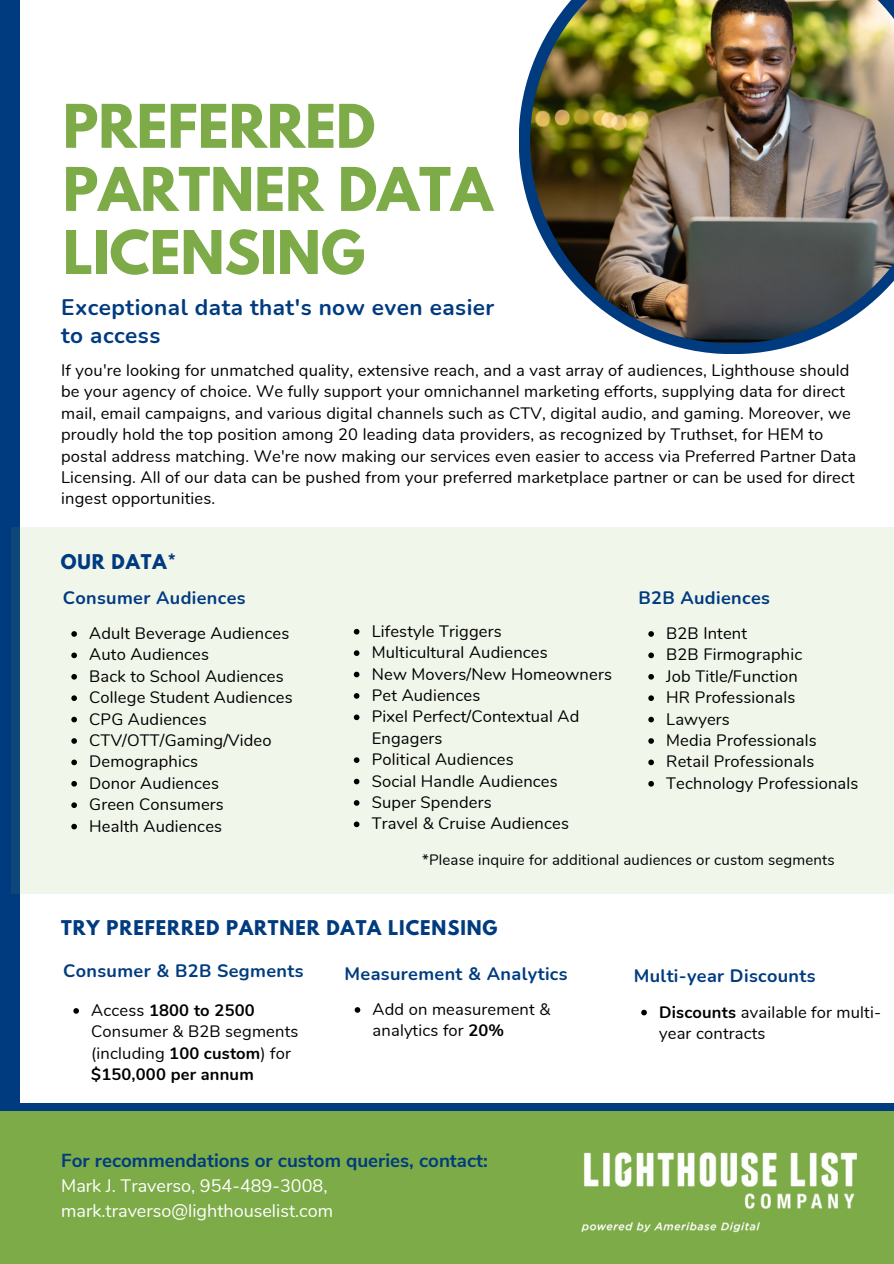
<style>
.page{position:relative;width:894px;height:1264px;background:#fff}
.page>*{position:absolute;margin:0;border:0;box-sizing:border-box;transform-origin:0 0}
.t1{font:700 53.25px/63px "League Spartan";color:#7cab47}
.t2{font:700 22.5px/28.2px "Nunito";letter-spacing:.02em;color:#003b80}
.t3{font:700 18.75px "Nunito Sans";color:#003b80}
.t4{font:700 18px "Nunito";letter-spacing:.02em;color:#003b80}
.t5{font:18px "Nunito";color:#fff}
.t6{font:700 18px "League Spartan";letter-spacing:.05em;color:#003b80}
.t7{font:16.5px/21.5px "Nunito";letter-spacing:.01em;color:#000}
.t8{font:15px "Nunito";letter-spacing:.01em;color:#000}
.s1{font-weight:700}
</style>
<div class="page">
<div style="left:0;top:1103px;width:893px;height:154px;background:#003b80"></div>
<div style="left:0;top:1111px;width:893px;height:152px;background:#7cab47"></div>
<img style="left:581px;top:1152px;width:276px;height:81px">
<div style="left:0;top:0;width:19px;height:1108px;background:#003b80"></div>
<svg style="left:519px;top:72px;width:282px;height:282px"></svg>
<img style="left:530px;top:0;width:363px;height:343px">
<div style="left:11px;top:527px;width:882px;height:366px;background:#f1f6eb"></div>
<svg style="left:73px;top:1008px;width:6px;height:5px"></svg>
<svg style="left:354px;top:1007px;width:6px;height:5px"></svg>
<svg style="left:641px;top:1009px;width:5px;height:6px"></svg>
<svg style="left:71px;top:631px;width:6px;height:5px"></svg>
<svg style="left:71px;top:652px;width:6px;height:6px"></svg>
<svg style="left:71px;top:674px;width:6px;height:5px"></svg>
<svg style="left:71px;top:695px;width:6px;height:6px"></svg>
<svg style="left:71px;top:716px;width:6px;height:6px"></svg>
<svg style="left:71px;top:738px;width:6px;height:5px"></svg>
<svg style="left:71px;top:759px;width:6px;height:6px"></svg>
<svg style="left:71px;top:781px;width:6px;height:5px"></svg>
<svg style="left:71px;top:802px;width:6px;height:6px"></svg>
<svg style="left:71px;top:823px;width:6px;height:6px"></svg>
<svg style="left:648px;top:631px;width:5px;height:5px"></svg>
<svg style="left:648px;top:652px;width:5px;height:6px"></svg>
<svg style="left:648px;top:674px;width:5px;height:5px"></svg>
<svg style="left:648px;top:695px;width:5px;height:6px"></svg>
<svg style="left:648px;top:716px;width:5px;height:6px"></svg>
<svg style="left:648px;top:738px;width:5px;height:5px"></svg>
<svg style="left:648px;top:759px;width:5px;height:6px"></svg>
<svg style="left:648px;top:781px;width:5px;height:5px"></svg>
<svg style="left:354px;top:629px;width:5px;height:5px"></svg>
<svg style="left:354px;top:650px;width:5px;height:6px"></svg>
<svg style="left:354px;top:671px;width:5px;height:6px"></svg>
<svg style="left:354px;top:693px;width:5px;height:5px"></svg>
<svg style="left:354px;top:714px;width:5px;height:6px"></svg>
<svg style="left:354px;top:757px;width:5px;height:6px"></svg>
<svg style="left:354px;top:778px;width:5px;height:6px"></svg>
<svg style="left:354px;top:800px;width:5px;height:5px"></svg>
<svg style="left:354px;top:821px;width:5px;height:6px"></svg>
<p class="t1" style="left:63px;top:102px;width:431px">PREFERRED<br>PARTNER DATA<br>LICENSING</p>
<p class="t2" style="left:61px;top:293px;width:434px">Exceptional data that's now even easier to access</p>
<p class="t7" style="left:61px;top:360px;width:796px">If you're looking for unmatched quality, extensive reach, and a vast array of audiences, Lighthouse should be your agency of choice. We fully support your omnichannel marketing efforts, supplying data for direct mail, email campaigns, and various digital channels such as CTV, digital audio, and gaming. Moreover, we proudly hold the top position among 20 leading data providers, as recognized by Truthset, for HEM to postal address matching. We're now making our services even easier to access via Preferred Partner Data Licensing. All of our data can be pushed from your preferred marketplace partner or can be used for direct ingest opportunities.</p>
<p class="t6" style="left:61px;top:552px;width:117px">OUR DATA*</p>
<p class="t4" style="left:63px;top:585px;width:184px">Consumer Audiences</p>
<p class="t4" style="left:638px;top:585px;width:133px">B2B Audiences</p>
<p class="t7" style="left:89px;top:623px;width:201px">Adult Beverage Audiences</p>
<p class="t7" style="left:89px;top:644px;width:121px">Auto Audiences</p>
<p class="t7" style="left:89px;top:665px;width:196px">Back to School Audiences</p>
<p class="t7" style="left:89px;top:687px;width:205px">College Student Audiences</p>
<p class="t7" style="left:89px;top:708px;width:119px">CPG Audiences</p>
<p class="t7" style="left:89px;top:730px;width:184px">CTV/OTT/Gaming/Video</p>
<p class="t7" style="left:89px;top:751px;width:110px">Demographics</p>
<p class="t7" style="left:89px;top:772px;width:131px">Donor Audiences</p>
<p class="t7" style="left:89px;top:794px;width:136px">Green Consumers</p>
<p class="t7" style="left:89px;top:815px;width:134px">Health Audiences</p>
<p class="t7" style="left:371px;top:620px;width:131px">Lifestyle Triggers</p>
<p class="t7" style="left:371px;top:642px;width:177px">Multicultural Audiences</p>
<p class="t7" style="left:371px;top:663px;width:241px">New Movers/New Homeowners</p>
<p class="t7" style="left:371px;top:685px;width:110px">Pet Audiences</p>
<p class="t7" style="left:371px;top:706px;width:209px">Pixel Perfect/Contextual Ad<br>Engagers</p>
<p class="t7" style="left:371px;top:749px;width:143px">Political Audiences</p>
<p class="t7" style="left:371px;top:770px;width:187px">Social Handle Audiences</p>
<p class="t7" style="left:371px;top:791px;width:121px">Super Spenders</p>
<p class="t7" style="left:371px;top:813px;width:199px">Travel &amp; Cruise Audiences</p>
<p class="t7" style="left:666px;top:623px;width:82px">B2B Intent</p>
<p class="t7" style="left:666px;top:644px;width:137px">B2B Firmographic</p>
<p class="t7" style="left:666px;top:665px;width:133px">Job Title/Function</p>
<p class="t7" style="left:666px;top:687px;width:131px">HR Professionals</p>
<p class="t7" style="left:666px;top:708px;width:65px">Lawyers</p>
<p class="t7" style="left:666px;top:730px;width:152px">Media Professionals</p>
<p class="t7" style="left:666px;top:751px;width:149px">Retail Professionals</p>
<p class="t7" style="left:666px;top:772px;width:194px">Technology Professionals</p>
<p class="t8" style="left:422px;top:849px;width:414px">*Please inquire for additional audiences or custom segments</p>
<p class="t6" style="left:61px;top:918px;width:438px">TRY PREFERRED PARTNER DATA LICENSING</p>
<p class="t4" style="left:63px;top:958px;width:242px">Consumer &amp; B2B Segments</p>
<p class="t4" style="left:344px;top:961px;width:224px">Measurement &amp; Analytics</p>
<p class="t4" style="left:633px;top:963px;width:183px">Multi-year Discounts</p>
<p class="t7" style="left:91px;top:999px;width:208px">Access <span class="s1">1800 to 2500<br></span>Consumer &amp; B2B segments (including <span class="s1">100 custom</span>) for <span class="s1">$150,000 per annum</span></p>
<p class="t7" style="left:372px;top:998px;width:179px">Add on measurement &amp; analytics for <span class="s1">20%</span></p>
<p class="t7" style="left:659px;top:1001px;width:223px"><span class="s1">Discounts</span> available for multi&shy;year contracts</p>
<p class="t3" style="left:61px;top:1147px;width:428px">For recommendations or custom queries, contact:</p>
<p class="t5" style="left:61px;top:1173px;width:268px">Mark J. Traverso, 954-489-3008,</p>
<p class="t5" style="left:61px;top:1198px;width:273px">mark.traverso@lighthouselist.com</p>
</div>
